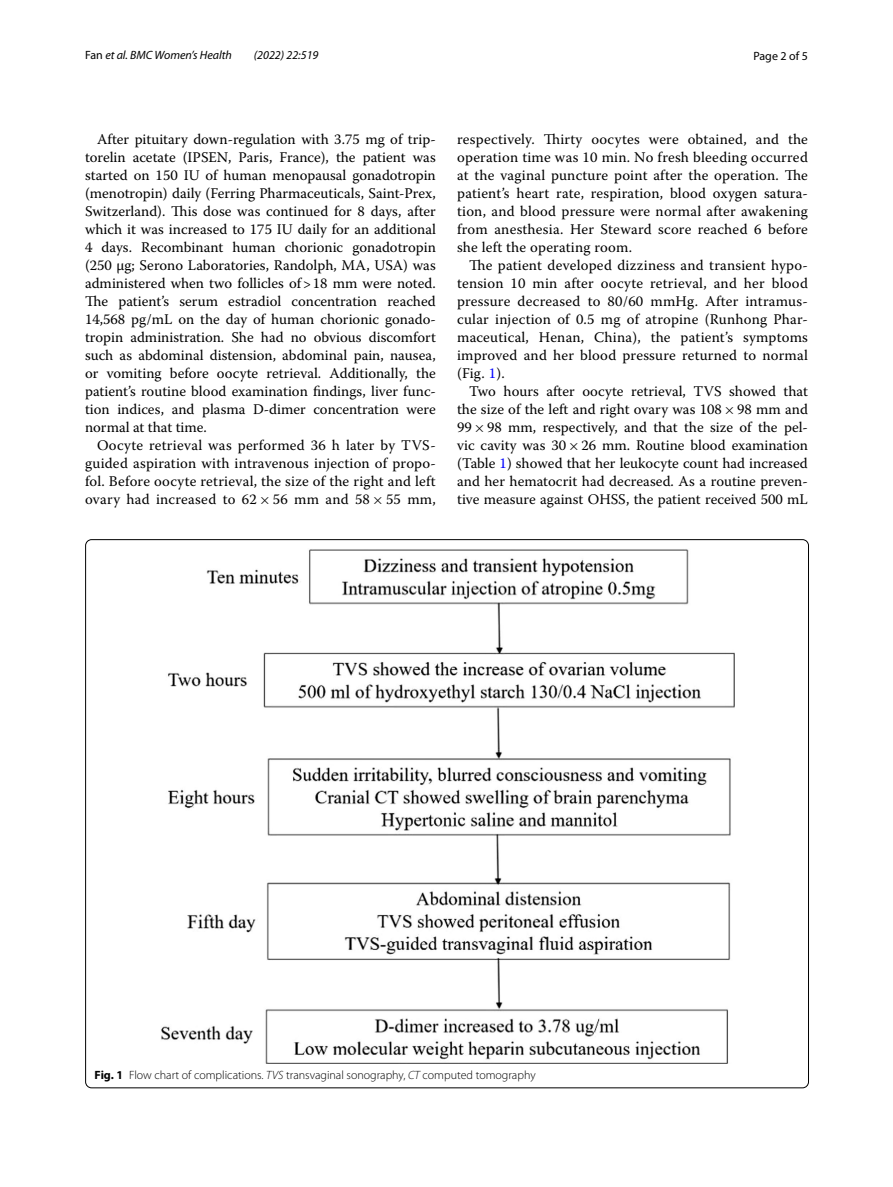
<style>
.page{position:relative;width:893px;height:1187px;background:#fff}
.page>*{position:absolute;margin:0;border:0;box-sizing:border-box;transform-origin:0 0}
.t1{font:14.7px/18px "Warnock Pro";letter-spacing:.01em;color:#000;text-align:justify}
.t2{font:300 12px "Myriad Pro";color:#000}
.t3{font:italic 12px "Myriad Pro";color:#000}
.t4{font:12px "Myriad Pro";color:#000}
.s1{font-style:normal}
.s2{font-family:"MTSY"}
.s3{color:#00f}
.s4{font-weight:700}
.s5{font-style:italic}
</style>
<div class="page">
<img style="left:161px;top:549px;width:573px;height:514px">
<p class="t3" style="left:85px;top:48px;width:148px"><span class="s1">Fan</span> et al. BMC Women’s Health</p>
<p class="t3" style="left:254px;top:48px;width:66px">(2022) 22:519</p>
<p class="t4" style="left:753px;top:48px;width:56px">Page 2 of 5</p>
<p class="t1" style="left:85px;top:130px;width:352px;text-indent:12px">After pituitary down-regulation with 3.75 mg of trip&shy;torelin acetate (IPSEN, Paris, France), the patient was started on 150 IU of human menopausal gonadotropin (menotropin) daily (Ferring Pharmaceuticals, Saint-Prex, Switzerland). This dose was continued for 8 days, after which it was increased to 175 IU daily for an additional 4 days. Recombinant human chorionic gonadotropin (250 µg; Serono Laboratories, Randolph, MA, USA) was administered when two follicles of&gt;18 mm were noted.<br>The patient’s serum estradiol concentration reached 14,568 pg/mL on the day of human chorionic gonado&shy;tropin administration. She had no obvious discomfort such as abdominal distension, abdominal pain, nausea, or vomiting before oocyte retrieval. Additionally, the patient’s routine blood examination findings, liver func&shy;tion indices, and plasma D-dimer concentration were normal at that time.</p>
<p class="t1" style="left:85px;top:436px;width:352px;text-indent:12px">Oocyte retrieval was performed 36 h later by TVS&shy;guided aspiration with intravenous injection of propo&shy;fol. Before oocyte retrieval, the size of the right and left ovary had increased to 62<span class="s2">×</span>56 mm and 58<span class="s2">×</span>55 mm,</p>
<p class="t1" style="left:457px;top:130px;width:352px">respectively. Thirty oocytes were obtained, and the operation time was 10 min. No fresh bleeding occurred at the vaginal puncture point after the operation. The patient’s heart rate, respiration, blood oxygen satura&shy;tion, and blood pressure were normal after awakening from anesthesia. Her Steward score reached 6 before she left the operating room.</p>
<p class="t1" style="left:457px;top:256px;width:352px;text-indent:12px">The patient developed dizziness and transient hypo&shy;tension 10 min after oocyte retrieval, and her blood pressure decreased to 80/60 mmHg. After intramus&shy;cular injection of 0.5 mg of atropine (Runhong Phar&shy;maceutical, Henan, China), the patient’s symptoms improved and her blood pressure returned to normal (Fig. <span class="s3">1</span>).</p>
<p class="t1" style="left:457px;top:382px;width:352px;text-indent:12px">Two hours after oocyte retrieval, TVS showed that the size of the left and right ovary was 108<span class="s2">×</span>98 mm and 99<span class="s2">×</span>98 mm, respectively, and that the size of the pel&shy;vic cavity was 30<span class="s2">×</span>26 mm. Routine blood examination (Table <span class="s3">1</span>) showed that her leukocyte count had increased and her hematocrit had decreased. As a routine preven&shy;tive measure against OHSS, the patient received 500 mL</p>
<p class="t2" style="left:95px;top:1067px;width:442px"><span class="s4">Fig. 1</span> Flow chart of complications. <span class="s5">TVS</span> transvaginal sonography, <span class="s5">CT</span> computed tomography</p>
</div>
